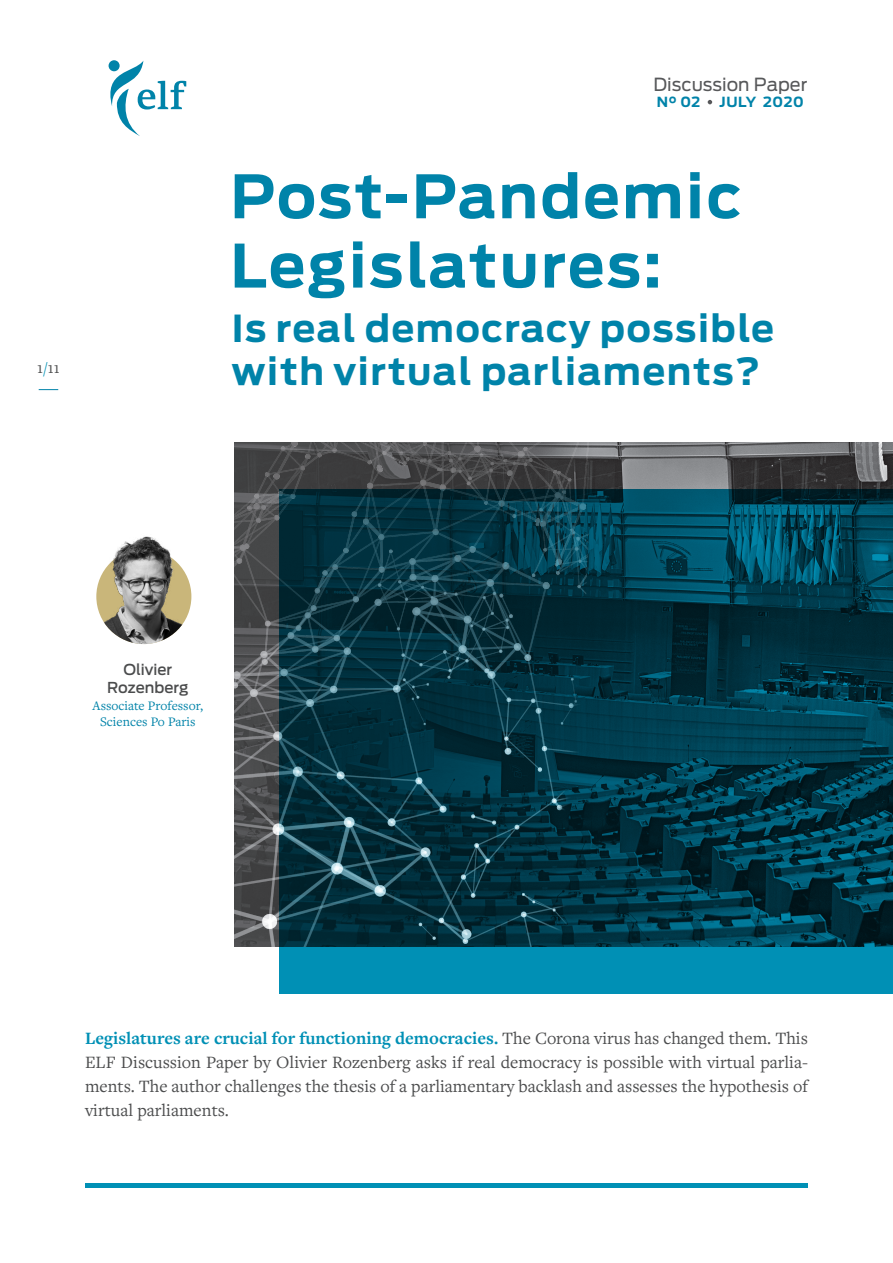
<style>
.page{position:relative;width:893px;height:1263px;background:#fff}
.page>*{position:absolute;margin:0;border:0;box-sizing:border-box;transform-origin:0 0}
.t1{font:700 57.75px/69.3px "Antenna Reading Edge";color:#0083a9}
.t2{font:700 36px/43.2px "Antenna Reading Edge";color:#0083a9}
.t3{font:18px/24px "Freight Text Pro";color:#4b4c4d;text-align:justify}
.t4{font:18px "Antenna";color:#57585a}
.t5{font:16.5px "Freight Text Pro";color:#4b4c4d}
.t6{font:500 15px/18px "Antenna";color:#4b4c4d;text-align:center}
.t7{font:13.5px/16.5px "Freight Text Pro";color:#0083a9;text-align:center}
.t8{font:700 13.5px "Antenna Reading Edge";color:#0083a9}
.s1{color:#0090b5}
.s2{font-weight:700;color:#0090b5}
</style>
<div class="page">
<img style="left:235px;top:442px;width:658px;height:505px">
<svg style="left:708px;top:100px;width:4px;height:4px"></svg>
<svg style="left:108px;top:61px;width:78px;height:75px"></svg>
<svg style="left:39px;top:389px;width:19px;height:1px"></svg>
<svg style="left:280px;top:489px;width:613px;height:504px;background:#034051"></svg>
<div style="left:85px;top:1183px;width:723px;height:5px;background:#0090b5"></div>
<img style="left:96px;top:536px;width:95px;height:108px">
<p class="t5" style="left:37px;top:359px;width:24px">1<span class="s1">/</span>11</p>
<p class="t4" style="left:654px;top:77px;width:155px">Discussion Paper</p>
<p class="t8" style="left:657px;top:96px;width:46px">N° 02</p>
<p class="t8" style="left:719px;top:96px;width:87px">JULY 2020</p>
<h1 class="t1" style="left:229px;top:165px;width:515px">Post-Pandemic<br>Legislatures:</h1>
<h2 class="t2" style="left:231px;top:309px;width:545px">Is real democracy possible with virtual parliaments?</h2>
<p class="t6" style="left:107px;top:661px;width:83px">Olivier<br>Rozenberg</p>
<p class="t7" style="left:93px;top:697px;width:112px">Associate Professor,<br>Sciences Po Paris</p>
<p class="t3" style="left:85px;top:1026px;width:724px"><span class="s2">Legislatures are crucial for functioning democracies.</span> The Corona virus has changed them. This ELF Discussion Paper by Olivier Rozenberg asks if real democracy is possible with virtual parlia&shy;ments. The author challenges the thesis of a parliamentary backlash and assesses the hypothesis of virtual parliaments.</p>
</div>
